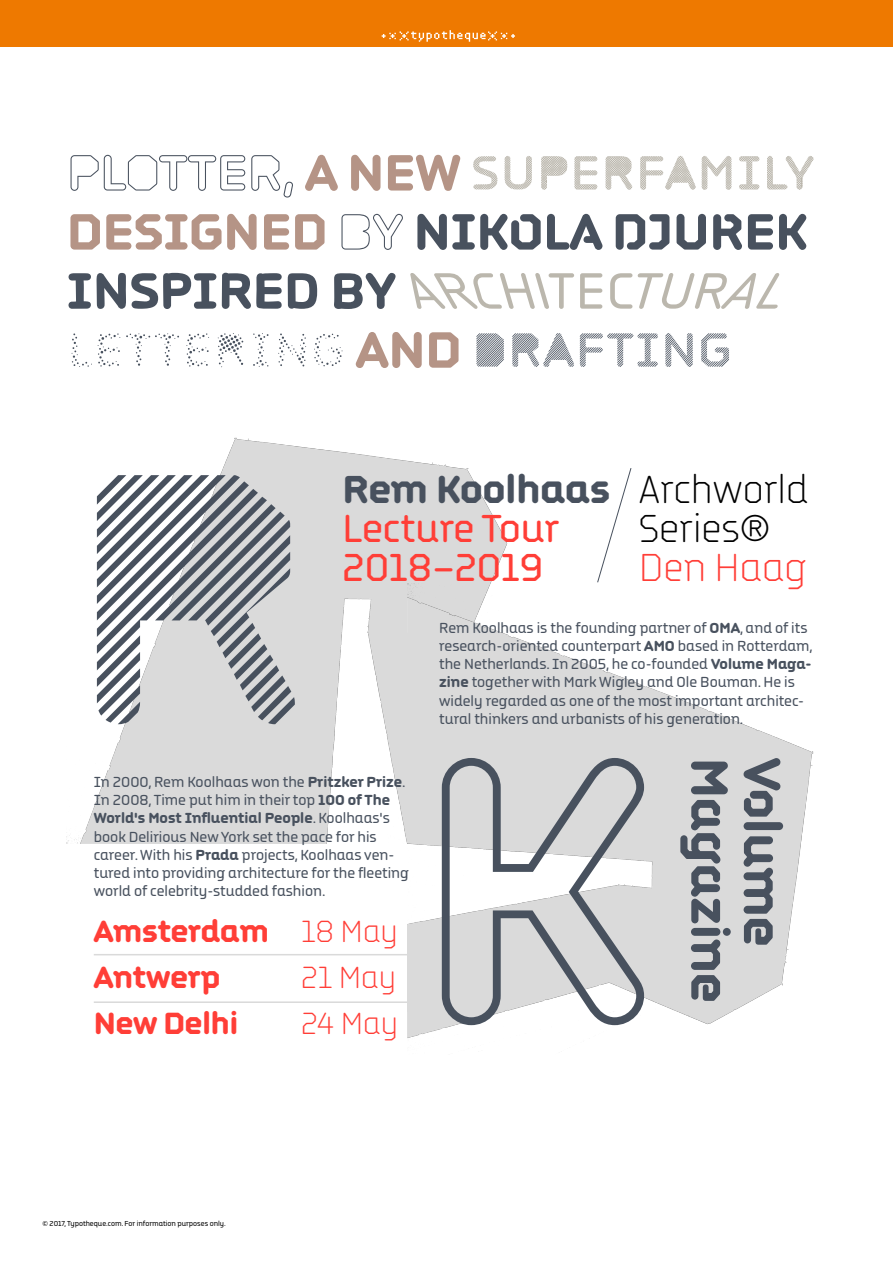
<style>
.page{position:relative;width:893px;height:1263px;background:#fff}
.page>*{position:absolute;margin:0;border:0;box-sizing:border-box;transform-origin:0 0}
.t1{font:392.85px "Pier Liner Std Bld B";color:#48515e}
.t2{font:392.85px "Pier Liner Displ Std Bld";color:#48515e}
.t3{font:54.15px "Pier Liner Stencil Std Bld";color:#48515e}
.t4{font:52.95px "Pier Displ Std Bld C";color:#bbb7ad}
.t5{font:52.95px "Pier Wave Std Reg A";color:#bbb7ad}
.t6{font:52.95px "Pier Liner Stencil Std Bld";color:#48515e}
.t7{font:52.95px "Pier Liner Std Bld D";color:#48515e}
.t8{font:40.5px/39.3px "Pier Liner Std";color:#ff3e37}
.t9{font:300 40.5px/39.3px "Pier Liner Std";color:#000}
.t10{font:40.5px "Pier Liner Std Bld";color:#48515e}
.t11{font:300 40.5px "Pier Liner Std";color:#ff3e37}
.t12{font:31.8px/45.8px "Pier Liner Std Bld";color:#ff3e37}
.t13{font:300 31.8px/45.8px "Pier Liner Std";letter-spacing:-.005em;color:#ff3e37;text-align:justify}
.t14{font:15.15px/18.1px "Pier Std";color:#48515e}
.t15{font:15.15px "Pier Std Bld";color:#48515e}
.t16{font:7.5px "Pier Std";color:#000}
.s1{font-family:"Pier Liner Displ Std Bld";color:#48515e}
.s2{font-family:"Pier Liner Std Bld";color:#b59486}
.s3{font-family:"Pier Displ Std Bld"}
.s4{font-family:"Pier Hand Std Bld";color:#48515e}
.s5{font-family:"Pier Liner Std Bld B"}
.s6{font-family:"Pier Std Bld"}
.s7{font-family:"Pier Std"}
</style>
<div class="page">
<div style="left:0;top:0;width:893px;height:47px;background:#ee7900"></div>
<svg style="left:381px;top:30px;width:134px;height:12px"></svg>
<img style="left:67px;top:437px;width:441px;height:406px">
<img style="left:408px;top:583px;width:406px;height:455px">
<svg style="left:597px;top:468px;width:35px;height:115px"></svg>
<hr style="left:94px;top:954px;width:314px;height:1px;background:#dadada">
<hr style="left:94px;top:1001px;width:314px;height:2px;background:#dadada">
<h3 class="t4" style="left:67px;top:141px;width:749px"><span class="s1">PLOTTER,</span> <span class="s2">A NEW</span> SUPERFAMILY</h3>
<h3 class="t6" style="left:67px;top:194px;width:743px"><span class="s2">DESIGNED</span> <span class="s3">BY</span> NIKOLA DJUREK</h3>
<h3 class="t5" style="left:67px;top:259px;width:721px"><span class="s4">INSPIRED BY</span> ARCHITECTURAL</h3>
<h3 class="t7" style="left:67px;top:318px;width:667px">LETTERING <span class="s2">AND</span> <span class="s5">DRAFTING</span></h3>
<h1 class="t1" style="left:62px;top:367px;width:259px">R</h1>
<h3 class="t10" style="left:343px;top:460px;width:269px">Rem Koolhaas</h3>
<h3 class="t8" style="left:343px;top:507px;width:218px">Lecture Tour<br>2018–2019</h3>
<h3 class="t9" style="left:639px;top:468px;width:171px">Archworld<br>Series®</h3>
<h3 class="t11" style="left:639px;top:541px;width:170px">Den Haag</h3>
<p class="t14" style="left:439px;top:618px;width:375px">Rem Koolhaas is the founding partner of <span class="s6">OMA</span>, and of its research-oriented counterpart <span class="s6">AMO</span> based in Rotterdam, the Netherlands. In 2005, he co-founded <span class="s6">Volume Maga&shy;zine</span> together with Mark Wigley and Ole Bouman. He is widely regarded as one of the most important architec&shy;tural thinkers and urbanists of his generation.</p>
<p class="t14" style="left:94px;top:772px;width:313px">In 2000, Rem Koolhaas won the <span class="s6">Pritzker Prize</span>.<br>In 2008, Time put him in their top <span class="s6">100 of The</span></p>
<p class="t15" style="left:94px;top:808px;width:298px">World's Most Influential People<span class="s7">. Koolhaas's</span></p>
<p class="t14" style="left:94px;top:827px;width:317px">book Delirious New York set the pace for his career. With his <span class="s6">Prada</span> projects, Koolhaas ven&shy;tured into providing architecture for the fleeting world of celebrity-studded fashion.</p>
<h3 class="t12" style="left:94px;top:907px;width:176px">Amsterdam<br>Antwerp<br>New Delhi</h3>
<h3 class="t13" style="left:301px;top:907px;width:98px">18 May 21 May 24 May</h3>
<h1 class="t2" style="left:414px;top:652px;width:243px">K</h1>
<h2 class="t3" style="left:748px;top:758px;width:246px;rotate:90deg">Magazine</h2>
<h2 class="t3" style="left:800px;top:758px;width:190px;rotate:90deg">Volume</h2>
<p class="t16" style="left:43px;top:1219px;width:185px">© 2017, Typotheque.com. For information purposes only.</p>
</div>
